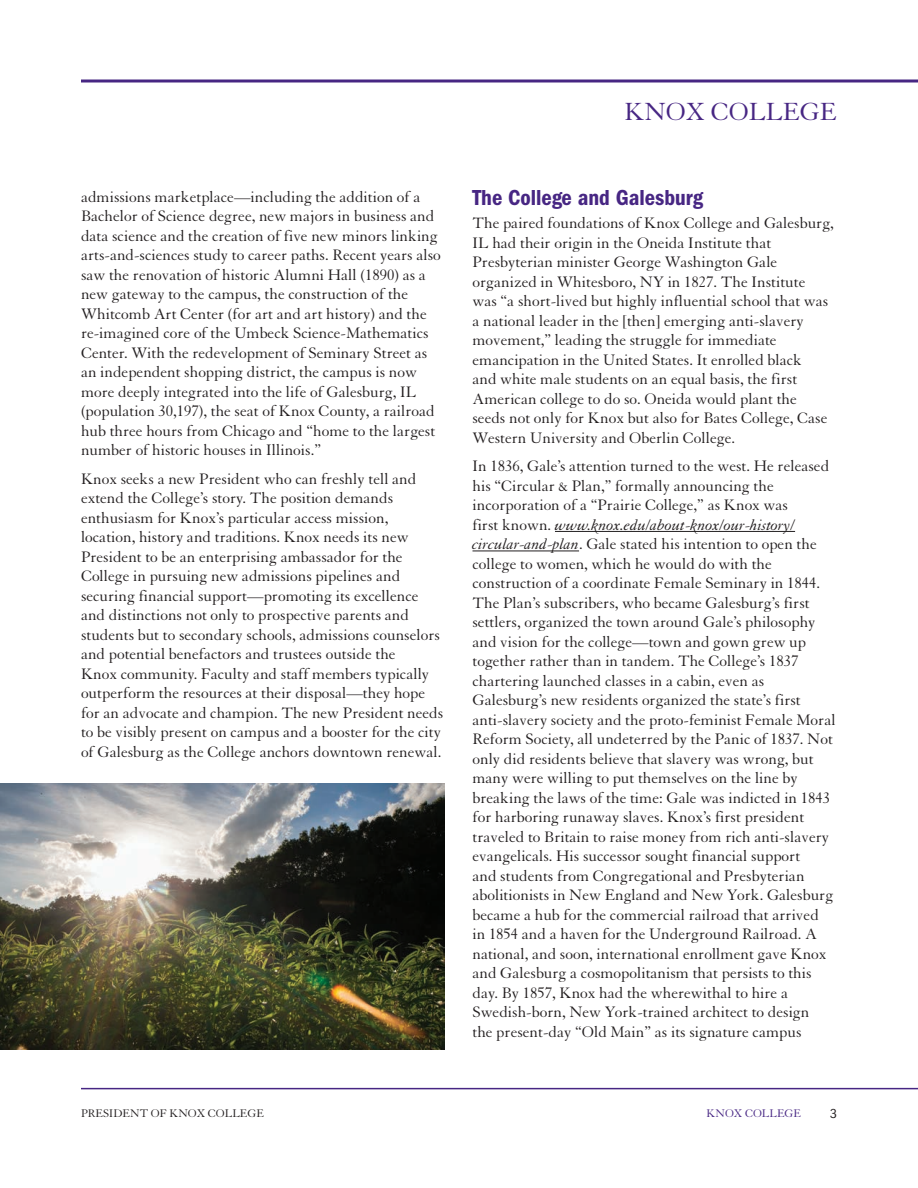
<style>
.page{position:relative;width:918px;height:1188px;background:#fff}
.page>*{position:absolute;margin:0;border:0;box-sizing:border-box;transform-origin:0 0}
.t1{font:27px "Granjon";color:#472683}
.t2{font:600 condensed 22.5px "Franklin Gothic";color:#472683}
.t3{font:16.5px/19.5px "Granjon";color:#231f20}
.t4{font:condensed 13.5px "Franklin Gothic";color:#231f20}
.t5{font:12px "Granjon";color:#231f20}
.t6{font:12px "Granjon";color:#472683}
.s1{font-style:italic}
</style>
<div class="page">
<hr style="left:555px;top:531px;width:240px;height:1px;background:#231f20">
<hr style="left:472px;top:551px;width:107px;height:1px;background:#231f20">
<hr style="left:81px;top:1088px;width:837px;height:1px;background:#472683">
<hr style="left:81px;top:80px;width:837px;height:2px;background:#472683">
<img style="left:0;top:784px;width:444px;height:266px">
<p class="t3" style="left:81px;top:188px;width:361px">admissions marketplace—including the addition of a Bachelor of Science degree, new majors in business and data science and the creation of five new minors linking arts-and-sciences study to career paths. Recent years also saw the renovation of historic Alumni Hall (1890) as a new gateway to the campus, the construction of the Whitcomb Art Center (for art and art history) and the re-imagined core of the Umbeck Science-Mathematics Center. With the redevelopment of Seminary Street as an independent shopping district, the campus is now more deeply integrated into the life of Galesburg, IL (population 30,197), the seat of Knox County, a railroad hub three hours from Chicago and “home to the largest number of historic houses in Illinois.”</p>
<p class="t3" style="left:81px;top:470px;width:364px">Knox seeks a new President who can freshly tell and extend the College’s story. The position demands enthusiasm for Knox’s particular access mission, location, history and traditions. Knox needs its new President to be an enterprising ambassador for the College in pursuing new admissions pipelines and securing financial support—promoting its excellence and distinctions not only to prospective parents and students but to secondary schools, admissions counselors and potential benefactors and trustees outside the<br>Knox community. Faculty and staff members typically outperform the resources at their disposal—they hope for an advocate and champion. The new President needs to be visibly present on campus and a booster for the city of Galesburg as the College anchors downtown renewal.</p>
<h1 class="t1" style="left:624px;top:102px;width:214px">KNOX COLLEGE</h1>
<h2 class="t2" style="left:472px;top:190px;width:232px">The College and Galesburg</h2>
<p class="t3" style="left:472px;top:215px;width:363px">The paired foundations of Knox College and Galesburg, IL had their origin in the Oneida Institute that Presbyterian minister George Washington Gale organized in Whitesboro, NY in 1827. The Institute was “a short-lived but highly influential school that was a national leader in the [then] emerging anti-slavery movement,” leading the struggle for immediate emancipation in the United States. It enrolled black<br>and white male students on an equal basis, the first American college to do so. Oneida would plant the seeds not only for Knox but also for Bates College, Case Western University and Oberlin College.</p>
<p class="t3" style="left:472px;top:458px;width:365px">In 1836, Gale’s attention turned to the west. He released his “Circular &amp; Plan,” formally announcing the incorporation of a “Prairie College,” as Knox was<br>first known. <span class="s1">www.knox.edu/about-knox/our-history/ circular-and-plan</span>. Gale stated his intention to open the college to women, which he would do with the construction of a coordinate Female Seminary in 1844.<br>The Plan’s subscribers, who became Galesburg’s first settlers, organized the town around Gale’s philosophy and vision for the college—town and gown grew up together rather than in tandem. The College’s 1837 chartering launched classes in a cabin, even as Galesburg’s new residents organized the state’s first anti-slavery society and the proto-feminist Female Moral Reform Society, all undeterred by the Panic of 1837. Not only did residents believe that slavery was wrong, but many were willing to put themselves on the line by breaking the laws of the time: Gale was indicted in 1843 for harboring runaway slaves. Knox’s first president traveled to Britain to raise money from rich anti-slavery evangelicals. His successor sought financial support<br>and students from Congregational and Presbyterian abolitionists in New England and New York. Galesburg became a hub for the commercial railroad that arrived in 1854 and a haven for the Underground Railroad. A national, and soon, international enrollment gave Knox and Galesburg a cosmopolitanism that persists to this day. By 1857, Knox had the wherewithal to hire a Swedish-born, New York-trained architect to design<br>the present-day “Old Main” as its signature campus</p>
<p class="t5" style="left:81px;top:1109px;width:184px">PRESIDENT OF KNOX COLLEGE</p>
<p class="t6" style="left:707px;top:1109px;width:96px">KNOX COLLEGE</p>
<p class="t4" style="left:830px;top:1109px;width:8px">3</p>
</div>
